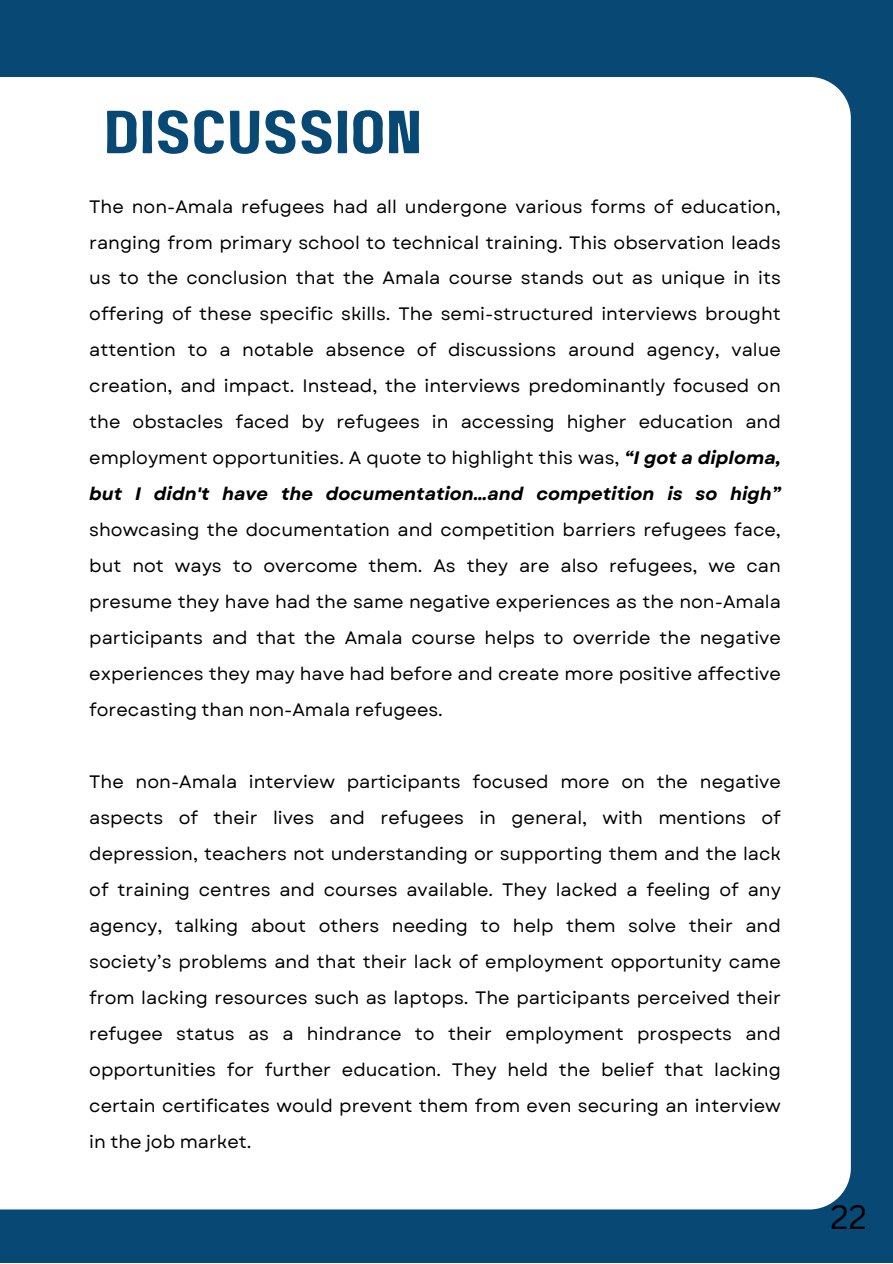
<style>
.page{position:relative;width:893px;height:1264px;background:#fff}
.page>*{position:absolute;margin:0;border:0;box-sizing:border-box;transform-origin:0 0}
.t1{font:60.6px "Paalalabas Display Wide BETA";color:#074974}
.t2{font:33px "Canva Sans";color:#000}
.t3{font:18px/36px "Garet";color:#000;text-align:justify}
.s1{font-weight:700;font-style:italic}
</style>
<div class="page">
<div style="left:0;top:0;width:892px;height:1262px;background:#074974"></div>
<div style="left:0;top:77px;width:850px;height:1132px;background:#fff"></div>
<p class="t1" style="left:104px;top:107px;width:319px">DISCUSSION</p>
<p class="t3" style="left:89px;top:188px;width:693px">The non-Amala refugees had all undergone various forms of education, ranging from primary school to technical training. This observation leads us to the conclusion that the Amala course stands out as unique in its offering of these specific skills. The semi-structured interviews brought attention to a notable absence of discussions around agency, value creation, and impact. Instead, the interviews predominantly focused on the obstacles faced by refugees in accessing higher education and employment opportunities. A quote to highlight this was, <span class="s1">“I got a diploma, but I didn't have the documentation…and competition is so high” </span>showcasing the documentation and competition barriers refugees face, but not ways to overcome them. As they are also refugees, we can presume they have had the same negative experiences as the non-Amala participants and that the Amala course helps to override the negative experiences they may have had before and create more positive affective forecasting than non-Amala refugees.</p>
<p class="t3" style="left:89px;top:764px;width:693px">The non-Amala interview participants focused more on the negative aspects of their lives and refugees in general, with mentions of depression, teachers not understanding or supporting them and the lack of training centres and courses available. They lacked a feeling of any agency, talking about others needing to help them solve their and society’s problems and that their lack of employment opportunity came from lacking resources such as laptops. The participants perceived their refugee status as a hindrance to their employment prospects and opportunities for further education. They held the belief that lacking certain certificates would prevent them from even securing an interview in the job market.</p>
<p class="t2" style="left:830px;top:1193px;width:38px">22</p>
</div>
